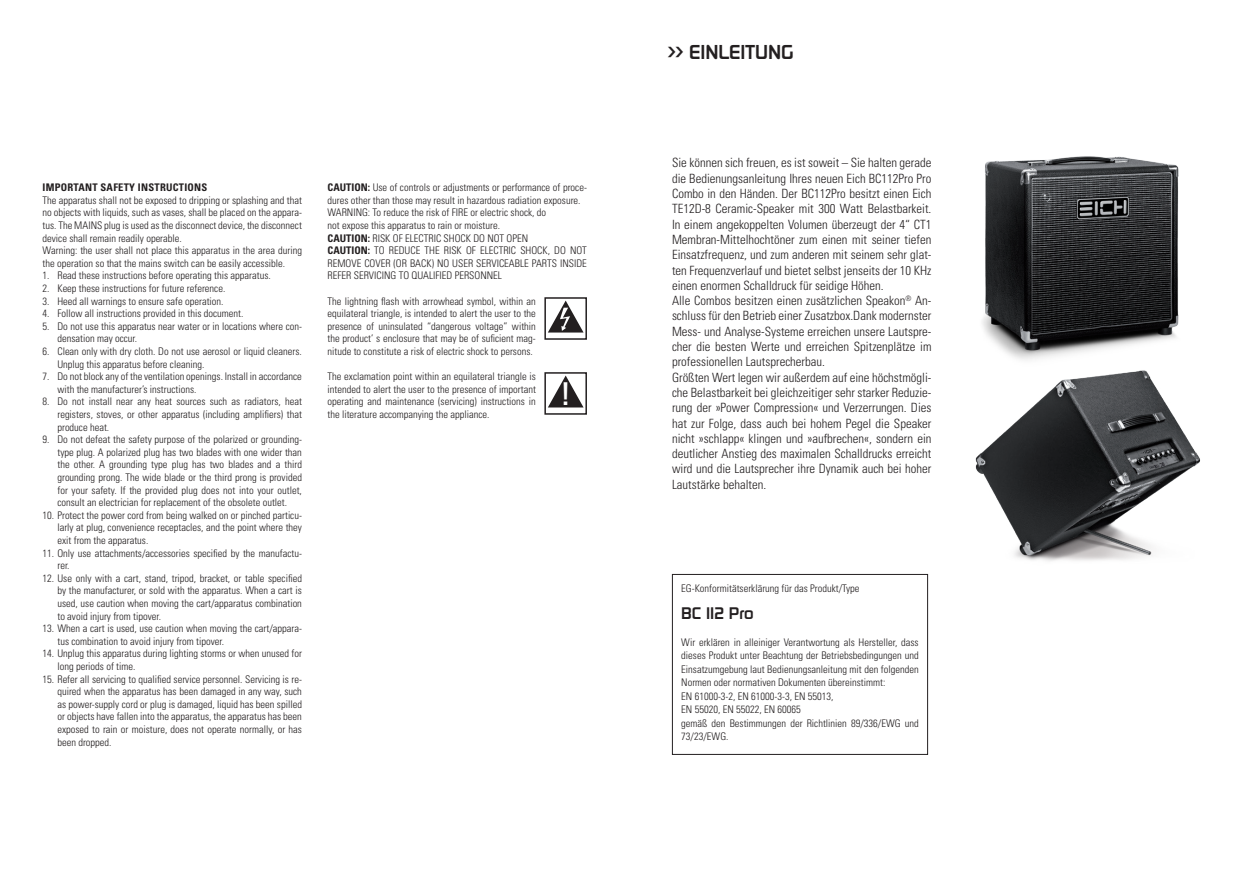
<style>
.page{position:relative;width:1259px;height:893px;background:#fff}
.page>*{position:absolute;margin:0;border:0;box-sizing:border-box;transform-origin:0 0}
.t1{font:expanded 31.5px "Univers";color:#fff}
.t2{font:700 18px "Sol Pro";color:#231f20}
.t3{font:700 15px "Sol Pro";color:#231f20}
.t4{font:300 condensed 12.75px/15.3px "Univers";color:#231f20}
.t5{font:300 condensed 10.5px/12.6px "Univers";color:#231f20}
.t6{font:700 condensed 10.5px "Univers";letter-spacing:.025em;color:#231f20}
.s1{font-weight:700}
</style>
<div class="page">
<svg style="left:548px;top:376px;width:35px;height:31px"></svg>
<div style="left:544px;top:372px;width:43px;height:43px;border:2px solid #231f20"></div>
<svg style="left:548px;top:301px;width:35px;height:32px"></svg>
<div style="left:544px;top:297px;width:43px;height:43px;border:2px solid #231f20"></div>
<div style="left:672px;top:574px;width:256px;height:181px;border:1px solid #231f20"></div>
<img style="left:975px;top:371px;width:225px;height:190px">
<img style="left:982px;top:156px;width:197px;height:215px">
<p class="t6" style="left:43px;top:181px;width:166px">IMPORTANT SAFETY INSTRUCTIONS</p>
<p class="t5" style="left:43px;top:194px;width:261px">The apparatus shall not be exposed to dripping or splashing and that no objects with liquids, such as vases, shall be placed on the appara&shy;tus. The MAINS plug is used as the disconnect device, the disconnect device shall remain readily operable.<br>Warning: the user shall not place this apparatus in the area during the operation so that the mains switch can be easily accessible.</p>
<p class="t5" style="left:43px;top:269px;width:230px">1. Read these instructions before operating this apparatus.</p>
<p class="t5" style="left:43px;top:282px;width:184px">2. Keep these instructions for future reference.</p>
<p class="t5" style="left:43px;top:295px;width:183px">3. Heed all warnings to ensure safe operation.</p>
<p class="t5" style="left:43px;top:307px;width:202px">4. Follow all instructions provided in this document.</p>
<p class="t5" style="left:57px;top:320px;width:246px;text-indent:-15px">5. Do not use this apparatus near water or in locations where con&shy;densation may occur.</p>
<p class="t5" style="left:57px;top:345px;width:246px;text-indent:-15px">6. Clean only with dry cloth. Do not use aerosol or liquid cleaners.<br>Unplug this apparatus before cleaning.</p>
<p class="t5" style="left:57px;top:370px;width:246px;text-indent:-15px">7. Do not block any of the ventilation openings. Install in accordance with the manufacturer’s instructions.</p>
<p class="t5" style="left:57px;top:395px;width:246px;text-align:justify;text-indent:-15px">8. Do not install near any heat sources such as radiators, heat registers, stoves, or other apparatus (including amplifiers) that produce heat.</p>
<p class="t5" style="left:57px;top:433px;width:246px;text-align:justify;text-indent:-15px">9. Do not defeat the safety purpose of the polarized or grounding&shy;type plug. A polarized plug has two blades with one wider than the other. A grounding type plug has two blades and a third grounding prong. The wide blade or the third prong is provided for your safety. If the provided plug does not into your outlet, consult an electrician for replacement of the obsolete outlet.</p>
<p class="t5" style="left:57px;top:509px;width:246px;text-align:justify;text-indent:-15px">10. Protect the power cord from being walked on or pinched particu&shy;larly at plug, convenience receptacles, and the point where they exit from the apparatus.</p>
<p class="t5" style="left:57px;top:547px;width:246px;text-indent:-15px">11. Only use attachments/accessories specified by the manufactu&shy;rer.</p>
<p class="t5" style="left:57px;top:572px;width:246px;text-align:justify;text-indent:-15px">12. Use only with a cart, stand, tripod, bracket, or table specified by the manufacturer, or sold with the apparatus. When a cart is used, use caution when moving the cart/apparatus combination to avoid injury from tipover.</p>
<p class="t5" style="left:57px;top:622px;width:246px;text-indent:-15px">13. When a cart is used, use caution when moving the cart/appara&shy;tus combination to avoid injury from tipover.</p>
<p class="t5" style="left:57px;top:647px;width:246px;text-indent:-15px">14. Unplug this apparatus during lighting storms or when unused for long periods of time.</p>
<p class="t5" style="left:57px;top:673px;width:246px;text-align:justify;text-indent:-15px">15. Refer all servicing to qualified service personnel. Servicing is re&shy;quired when the apparatus has been damaged in any way, such as power-supply cord or plug is damaged, liquid has been spilled or objects have fallen into the apparatus, the apparatus has been exposed to rain or moisture, does not operate normally, or has been dropped.</p>
<p class="t5" style="left:327px;top:181px;width:261px"><span class="s1">CAUTION:</span> Use of controls or adjustments or performance of proce&shy;dures other than those may result in hazardous radiation exposure.<br>WARNING: To reduce the risk of FIRE or electric shock, do<br>not expose this apparatus to rain or moisture.<br><span class="s1">CAUTION:</span> RISK OF ELECTRIC SHOCK DO NOT OPEN<br><span class="s1">CAUTION:</span> TO REDUCE THE RISK OF ELECTRIC SHOCK, DO NOT REMOVE COVER (OR BACK) NO USER SERVICEABLE PARTS INSIDE REFER SERVICING TO QUALIFIED PERSONNEL</p>
<p class="t5" style="left:327px;top:295px;width:210px;text-align:justify">The lightning flash with arrowhead symbol, within an equilateral triangle, is intended to alert the user to the presence of uninsulated “dangerous voltage” within the product’ s enclosure that may be of suficient mag&shy;nitude to constitute a risk of electric shock to persons.</p>
<p class="t5" style="left:327px;top:370px;width:210px;text-align:justify">The exclamation point within an equilateral triangle is intended to alert the user to the presence of important operating and maintenance (servicing) instructions in the literature accompanying the appliance.</p>
<h1 class="t1" style="left:557px;top:375px;width:18px">!</h1>
<h2 class="t2" style="left:668px;top:40px;width:128px">&gt;&gt; EINLEITUNG</h2>
<p class="t4" style="left:672px;top:155px;width:261px">Sie können sich freuen, es ist soweit – Sie halten gerade die Bedienungsanleitung Ihres neuen Eich BC112Pro Pro Combo in den Händen. Der BC112Pro besitzt einen Eich TE12D-8 Ceramic-Speaker mit 300 Watt Belastbarkeit.<br>In einem angekoppelten Volumen überzeugt der 4“ CT1<br>Membran-Mittelhochtöner zum einen mit seiner tiefen Einsatzfrequenz, und zum anderen mit seinem sehr glat&shy;ten Frequenzverlauf und bietet selbst jenseits der 10 KHz einen enormen Schalldruck für seidige Höhen.<br>Alle Combos besitzen einen zusätzlichen Speakon<sup>®</sup> An&shy;schluss für den Betrieb einer Zusatzbox.Dank modernster Mess- und Analyse-Systeme erreichen unsere Lautspre&shy;cher die besten Werte und erreichen Spitzenplätze im professionellen Lautsprecherbau.<br>Größten Wert legen wir außerdem auf eine höchstmögli&shy;che Belastbarkeit bei gleichzeitiger sehr starker Reduzie&shy;rung der »Power Compression« und Verzerrungen. Dies hat zur Folge, dass auch bei hohem Pegel die Speaker nicht »schlapp« klingen und »aufbrechen«, sondern ein deutlicher Anstieg des maximalen Schalldrucks erreicht wird und die Lautsprecher ihre Dynamik auch bei hoher Lautstärke behalten.</p>
<p class="t5" style="left:681px;top:582px;width:180px">EG-Konformitätserklärung für das Produkt/Type</p>
<h3 class="t3" style="left:681px;top:603px;width:74px">BC 112 Pro</h3>
<p class="t5" style="left:681px;top:635px;width:239px;line-height:13.5px">Wir erklären in alleiniger Verantwortung als Hersteller, dass dieses Produkt unter Beachtung der Betriebsbedingungen und Einsatzumgebung laut Bedienungsanleitung mit den folgenden Normen oder normativen Dokumenten übereinstimmt:<br>EN 61000-3-2, EN 61000-3-3, EN 55013,<br>EN 55020, EN 55022, EN 60065<br>gemäß den Bestimmungen der Richtlinien 89/336/EWG und 73/23/EWG.</p>
</div>
